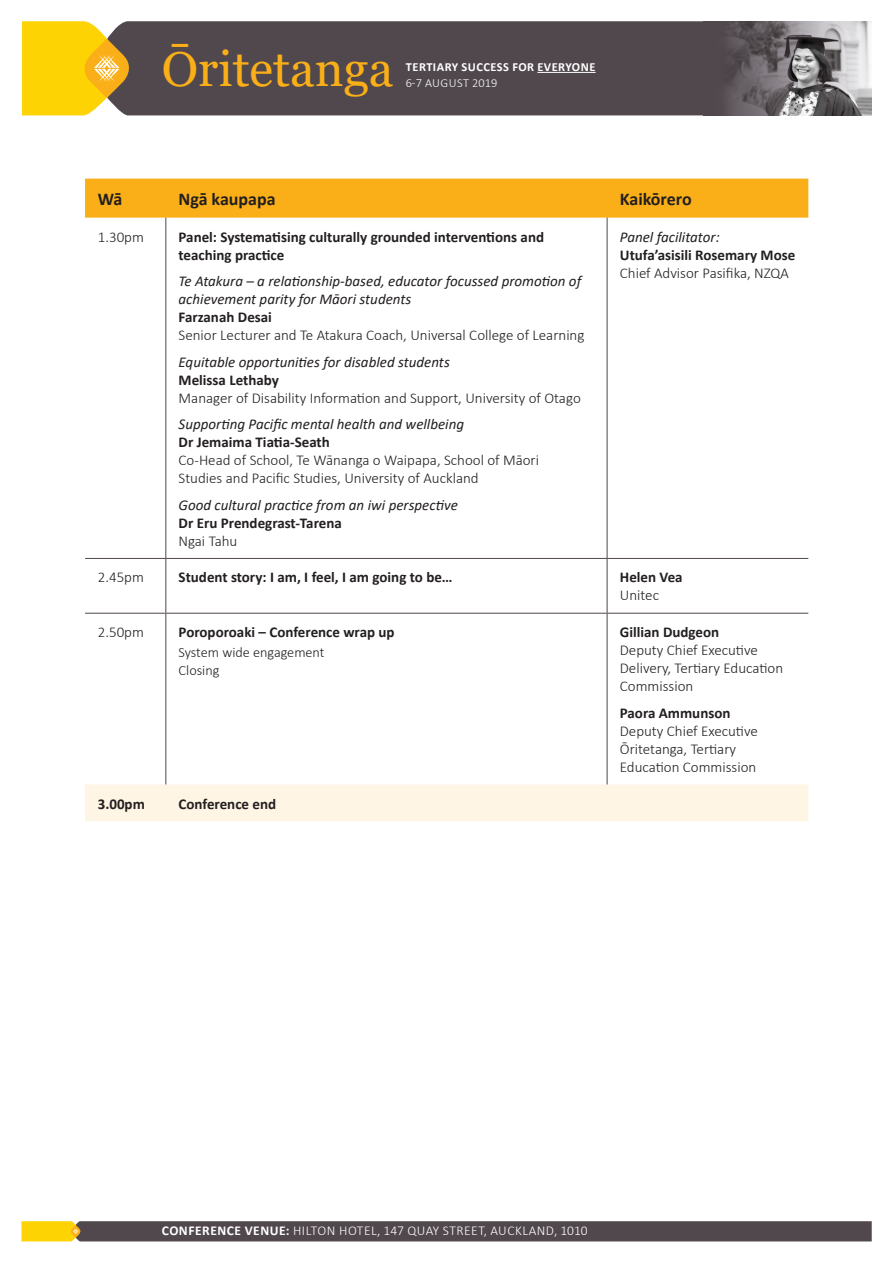
<style>
.page{position:relative;width:893px;height:1263px;background:#fff}
.page>*{position:absolute;margin:0;border:0;box-sizing:border-box;transform-origin:0 0}
.t1{font:48.9px "Georgia";color:#faaf18}
.t2{font:700 18px "Calibri";color:#231f20}
.table_body{font:300 15px/18px "Calibri";color:#231f20}
.table_body-2{font:700 15px/18px "Calibri";color:#231f20}
.table_body-3{font:italic 15px/18px "Calibri";color:#231f20}
.Body{font:300 14.25px/18px "Calibri";color:#231f20}
.t3{font:300 13.5px "Calibri";letter-spacing:.04em;color:#fff}
.t4{font:700 12.3px "Calibri";letter-spacing:.04em;color:#fff}
.t5{font:300 12.3px "Calibri";letter-spacing:.03em;color:#fff}
.s1{font-weight:700;font-style:normal}
.s2{font-weight:300;font-style:normal}
.s3{font-weight:400;font-style:italic}
.s4{font-weight:700}
.s5{font-weight:300}
</style>
<div class="page">
<div style="left:137px;top:21px;width:566px;height:94px;background:#51484d"></div>
<svg style="left:22px;top:21px;width:115px;height:94px;background:#e1bb26"></svg>
<img style="left:703px;top:21px;width:169px;height:94px">
<hr style="left:537px;top:72px;width:59px;height:1px;background:#fff">
<svg style="left:21px;top:1221px;width:851px;height:20px;background:#5e534a"></svg>
<div style="left:85px;top:179px;width:723px;height:39px;background:#faaf18"></div>
<div style="left:85px;top:784px;width:723px;height:37px;background:#fef5e5"></div>
<hr style="left:165px;top:218px;width:1px;height:340px;background:#51484d">
<hr style="left:607px;top:218px;width:1px;height:340px;background:#51484d">
<hr style="left:85px;top:558px;width:81px;height:1px;background:#51484d">
<hr style="left:166px;top:558px;width:441px;height:1px;background:#51484d">
<hr style="left:165px;top:559px;width:1px;height:54px;background:#51484d">
<hr style="left:607px;top:558px;width:201px;height:1px;background:#51484d">
<hr style="left:607px;top:559px;width:1px;height:54px;background:#51484d">
<hr style="left:85px;top:613px;width:81px;height:1px;background:#51484d">
<hr style="left:166px;top:613px;width:441px;height:1px;background:#51484d">
<hr style="left:165px;top:614px;width:1px;height:170px;background:#51484d">
<hr style="left:607px;top:613px;width:201px;height:1px;background:#51484d">
<hr style="left:607px;top:614px;width:1px;height:170px;background:#51484d">
<h1 class="t1" style="left:162px;top:40px;width:233px">Ōritetanga</h1>
<p class="t4" style="left:406px;top:58px;width:191px">TERTIARY SUCCESS FOR EVERYONE</p>
<p class="t5" style="left:406px;top:75px;width:93px">6-7 AUGUST 2019</p>
<p class="t2" style="left:98px;top:186px;width:26px">Wā</p>
<p class="t2" style="left:179px;top:186px;width:99px">Ngā kaupapa</p>
<p class="t2" style="left:620px;top:186px;width:73px">Kaikōrero</p>
<p class="table_body" style="left:98px;top:227px;width:48px">1.30pm</p>
<p class="table_body-2" style="left:179px;top:227px;width:367px">Panel: Systematising culturally grounded interventions and teaching practice</p>
<p class="table_body-3" style="left:179px;top:271px;width:407px">Te Atakura – a relationship-based, educator focussed promotion of achievement parity for Māori students<br><span class="s1">Farzanah Desai<br></span><span class="s2">Senior Lecturer and Te Atakura Coach, Universal College of Learning</span></p>
<p class="table_body" style="left:179px;top:352px;width:404px"><span class="s3">Equitable opportunities for disabled students<br></span><span class="s4">Melissa Lethaby<br></span>Manager of Disability Information and Support, University of Otago</p>
<p class="table_body" style="left:179px;top:415px;width:362px"><span class="s3">Supporting Pacific mental health and wellbeing<br></span><span class="s4">Dr Jemaima Tiatia-Seath<br></span>Co-Head of School, Te Wānanga o Waipapa, School of Māori Studies and Pacific Studies, University of Auckland</p>
<p class="table_body-3" style="left:179px;top:495px;width:281px">Good cultural practice from an iwi perspective<br><span class="s1">Dr Eru Prendegrast-Tarena<br></span><span class="s2">Ngai Tahu</span></p>
<p class="table_body-2" style="left:620px;top:227px;width:177px"><span class="s3">Panel facilitator:<br></span>Utufa’asisili Rosemary Mose<br><span class="s5">Chief Advisor Pasifika, NZQA</span></p>
<p class="table_body" style="left:98px;top:568px;width:48px">2.45pm</p>
<p class="table_body-2" style="left:179px;top:568px;width:276px">Student story: I am, I feel, I am going to be…</p>
<p class="table_body-2" style="left:620px;top:568px;width:64px">Helen Vea<br><span class="s5">Unitec</span></p>
<p class="table_body" style="left:98px;top:623px;width:48px">2.50pm</p>
<p class="table_body-2" style="left:179px;top:623px;width:218px">Poroporoaki – Conference wrap up</p>
<p class="Body" style="left:179px;top:643px;width:148px">System wide engagement<br>Closing</p>
<p class="table_body" style="left:620px;top:623px;width:165px"><span class="s4">Gillian Dudgeon<br></span>Deputy Chief Executive<br>Delivery, Tertiary Education<br>Commission</p>
<p class="table_body" style="left:620px;top:704px;width:140px"><span class="s4">Paora Ammunson<br></span>Deputy Chief Executive<br>Ōritetanga, Tertiary<br>Education Commission</p>
<p class="table_body-2" style="left:98px;top:794px;width:49px">3.00pm</p>
<p class="table_body-2" style="left:179px;top:794px;width:99px">Conference end</p>
<p class="t3" style="left:162px;top:1222px;width:427px"><span class="s4">CONFERENCE VENUE:</span> HILTON HOTEL, 147 QUAY STREET, AUCKLAND, 1010</p>
</div>
